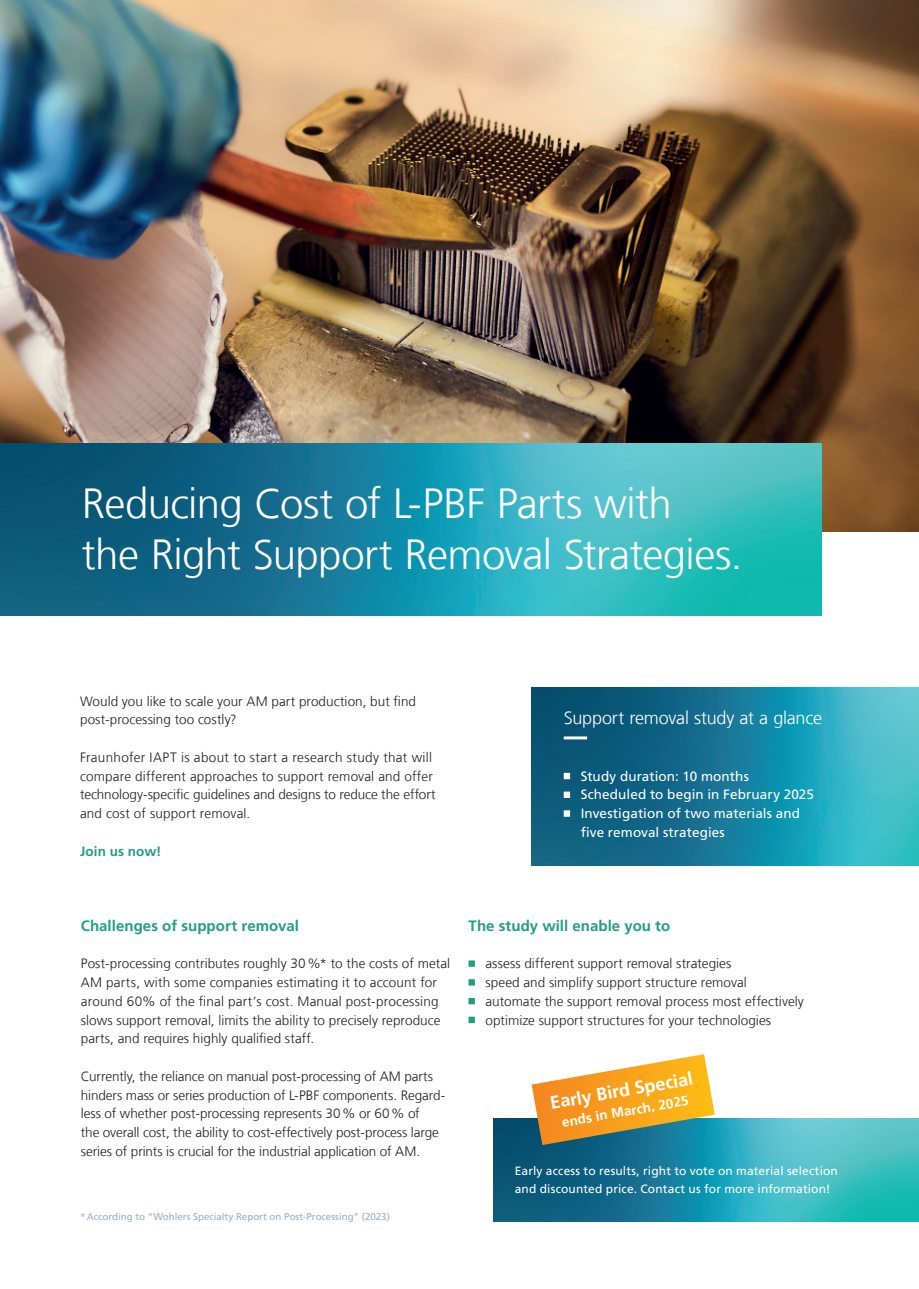
<style>
.page{position:relative;width:919px;height:1289px;background:#fff}
.page>*{position:absolute;margin:0;border:0;box-sizing:border-box;transform-origin:0 0}
.Ueberschrift_20_24_weiss{font:300 42px/50.4px "Frutiger LT Com";letter-spacing:-.015em;color:#fff}
.Infokasten_gross_Ueberschrift_12_14_4_we{font:300 18px "Frutiger LT Com";letter-spacing:-.01em;color:#fff}
.Stoerer{font:700 18px "Frutiger LT Com";color:#fff}
.Fliesstext_9_12_5_schwarz{font:700 15px "Frutiger LT Com";letter-spacing:.005em;color:#1fa082}
.Fliesstext_9_12_5_schwarz-2{font:300 13.5px/18.8px "Frutiger LT Com";color:#231f20}
.Aufzaehlung_9_12_5_schwarz{font:300 13.5px "Frutiger LT Com";letter-spacing:.005em;color:#231f20}
.Aufzaehlung_9_12_5_weiss{font:13.5px/18.8px "Frutiger LT Com";letter-spacing:.005em;color:#fff}
.Stoerer-2{font:700 13.5px "Frutiger LT Com";color:#fff}
.Fliesstext_9_12_5_schwarz-3{font:700 13.5px "Frutiger LT Com";letter-spacing:.01em;color:#1fa082}
.Infokasten_klein_Fliesstext_8_12_5_weiss{font:12px/18.8px "Frutiger LT Com";letter-spacing:.01em;color:#fff}
.t1{font:9.75px "Frutiger LT Com";color:#93b3c3}
</style>
<div class="page">
<img style="left:0;top:0;width:918px;height:531px">
<img style="left:0;top:443px;width:821px;height:172px">
<img style="left:531px;top:687px;width:387px;height:178px">
<svg style="left:563px;top:736px;width:283px;height:3px"></svg>
<svg style="left:563px;top:772px;width:283px;height:7px"></svg>
<svg style="left:563px;top:791px;width:283px;height:7px"></svg>
<svg style="left:563px;top:810px;width:283px;height:6px"></svg>
<svg style="left:468px;top:960px;width:7px;height:6px"></svg>
<svg style="left:468px;top:979px;width:7px;height:6px"></svg>
<svg style="left:468px;top:998px;width:7px;height:6px"></svg>
<svg style="left:468px;top:1016px;width:7px;height:7px"></svg>
<img style="left:493px;top:1118px;width:425px;height:103px">
<svg style="left:531px;top:1054px;width:183px;height:90px"></svg>
<p class="Ueberschrift_20_24_weiss" style="left:82px;top:478px;width:662px">Reducing Cost of L-PBF Parts with<br>the Right Support Removal Strategies.</p>
<p class="Fliesstext_9_12_5_schwarz-2" style="left:80px;top:691px;width:337px">Would you like to scale your AM part production, but find post-processing too costly?</p>
<p class="Fliesstext_9_12_5_schwarz-2" style="left:80px;top:748px;width:357px">Fraunhofer IAPT is about to start a research study that will compare different approaches to support removal and offer technology-specific guidelines and designs to reduce the effort and cost of support removal.</p>
<p class="Fliesstext_9_12_5_schwarz-3" style="left:80px;top:843px;width:83px">Join us now!</p>
<p class="Infokasten_gross_Ueberschrift_12_14_4_we" style="left:563px;top:707px;width:260px">Support removal study at a glance</p>
<p class="Aufzaehlung_9_12_5_weiss" style="left:580px;top:766px;width:170px">Study duration: 10 months</p>
<p class="Aufzaehlung_9_12_5_weiss" style="left:580px;top:785px;width:235px">Scheduled to begin in February 2025</p>
<p class="Aufzaehlung_9_12_5_weiss" style="left:580px;top:804px;width:221px">Investigation of two materials and five removal strategies</p>
<p class="Fliesstext_9_12_5_schwarz" style="left:81px;top:916px;width:220px">Challenges of support removal</p>
<p class="Fliesstext_9_12_5_schwarz-2" style="left:81px;top:954px;width:371px">Post-processing contributes roughly 30%* to the costs of metal AM parts, with some companies estimating it to account for around 60% of the final part‘s cost. Manual post-processing slows support removal, limits the ability to precisely reproduce parts, and requires highly qualified staff.</p>
<p class="Fliesstext_9_12_5_schwarz-2" style="left:81px;top:1066px;width:366px">Currently, the reliance on manual post-processing of AM parts hinders mass or series production of L-PBF components. Regard&shy;less of whether post-processing represents 30% or 60% of<br>the overall cost, the ability to cost-effectively post-process large series of prints is crucial for the industrial application of AM.</p>
<p class="t1" style="left:80px;top:1210px;width:311px">*According to “Wohlers Specialty Report on Post-Processing” (2023)</p>
<p class="Fliesstext_9_12_5_schwarz" style="left:468px;top:916px;width:203px">The study will enable you to</p>
<p class="Aufzaehlung_9_12_5_schwarz" style="left:485px;top:955px;width:247px">assess different support removal strategies</p>
<p class="Aufzaehlung_9_12_5_schwarz" style="left:485px;top:974px;width:263px">speed and simplify support structure removal</p>
<p class="Aufzaehlung_9_12_5_schwarz" style="left:485px;top:993px;width:320px">automate the support removal process most effectively</p>
<p class="Aufzaehlung_9_12_5_schwarz" style="left:485px;top:1012px;width:287px">optimize support structures for your technologies</p>
<p class="Stoerer" style="left:548px;top:1092px;width:146px;rotate:-10deg">Early Bird Special</p>
<p class="Stoerer-2" style="left:560px;top:1114px;width:130px;rotate:-10deg">ends in March, 2025</p>
<p class="Infokasten_klein_Fliesstext_8_12_5_weiss" style="left:514px;top:1161px;width:324px">Early access to results, right to vote on material selection and discounted price. Contact us for more information!</p>
</div>
